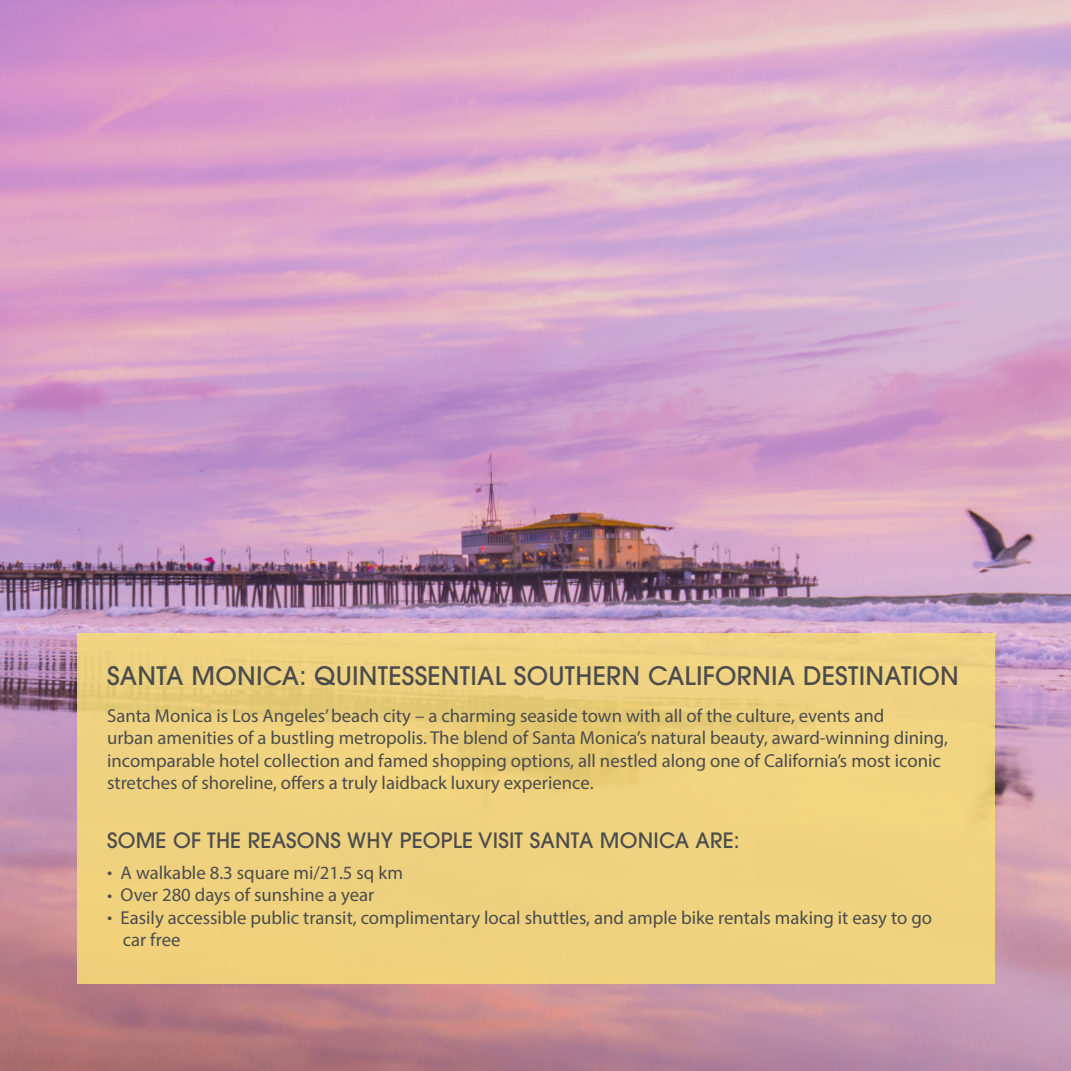
<style>
.page{position:relative;width:1071px;height:1071px;background:#fff}
.page>*{position:absolute;margin:0;border:0;box-sizing:border-box;transform-origin:0 0}
.t1{font:500 25.2px "ITC Avant Garde Pro";letter-spacing:.01em;color:#4b4c4d}
.t2{font:500 21px "ITC Avant Garde Pro";letter-spacing:.01em;color:#4b4c4d}
.t3{font:18.72px/22.4px "Myriad Pro";color:#4b4c4d}
.s1{font-family:"Avenir";font-weight:300;font-size:10.5px}
</style>
<div class="page">
<img style="left:0;top:0;width:1071px;height:1071px">
<div style="left:77px;top:634px;width:917px;height:350px;background:#efd280"></div>
<p class="t1" style="left:107px;top:660px;width:853px">SANTA MONICA: QUINTESSENTIAL SOUTHERN CALIFORNIA DESTINATION</p>
<p class="t3" style="left:107px;top:704px;width:842px">Santa Monica is Los Angeles’ beach city – a charming seaside town with all of the culture, events and<br>urban amenities of a bustling metropolis. The blend of Santa Monica’s natural beauty, award-winning dining, incomparable hotel collection and famed shopping options, all nestled along one of California’s most iconic stretches of shoreline, offers a truly laidback luxury experience.</p>
<p class="t2" style="left:107px;top:827px;width:634px">SOME OF THE REASONS WHY PEOPLE VISIT SANTA MONICA ARE:</p>
<p class="t3" style="left:107px;top:861px;width:298px"><span class="s1">•</span> A walkable 8.3 square mi/21.5 sq km</p>
<p class="t3" style="left:107px;top:884px;width:269px"><span class="s1">•</span> Over 280 days of sunshine a year</p>
<p class="t3" style="left:123px;top:906px;width:811px;text-indent:-16px"><span class="s1">•</span> Easily accessible public transit, complimentary local shuttles, and ample bike rentals making it easy to go car free</p>
</div>
